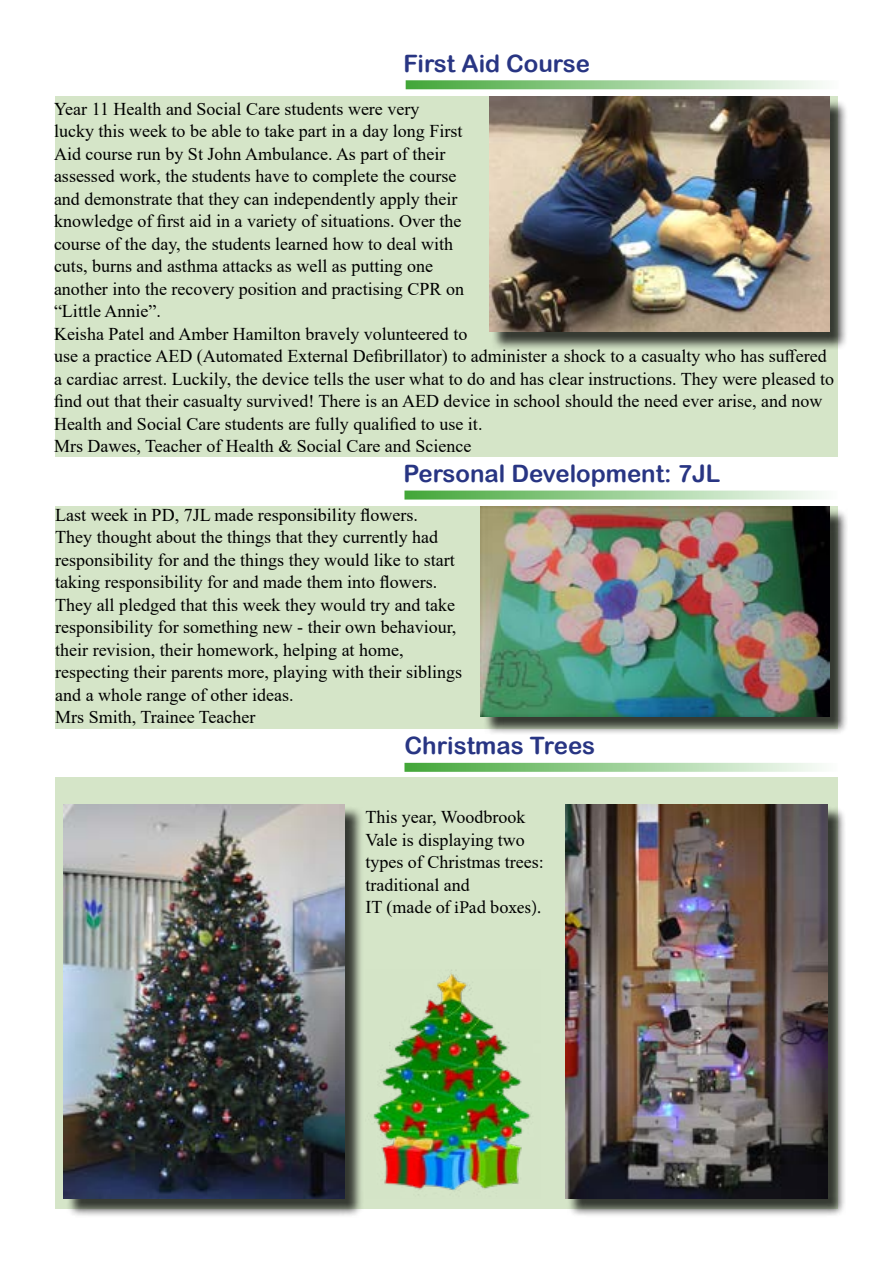
<style>
.page{position:relative;width:893px;height:1263px;background:#fff}
.page>*{position:absolute;margin:0;border:0;box-sizing:border-box;transform-origin:0 0}
.t1{font:24px "Arial Rounded MT Bold";color:#283583}
.t2{font:18px/22.5px "Times New Roman";color:#000}
.t3{font:18px "Minion Pro";color:#000}
.s1{font-family:"Times New Roman"}
</style>
<div class="page">
<div style="left:55px;top:506px;width:783px;height:222px;background:#d5e5c8"></div>
<div style="left:55px;top:97px;width:783px;height:360px;background:#d5e5c8"></div>
<svg style="left:406px;top:80px;width:416px;height:9px;background:#9ed199"></svg>
<div style="left:483px;top:509px;width:365px;height:226px;background:#000;opacity:.75"></div>
<img style="left:481px;top:506px;width:348px;height:210px">
<svg style="left:404px;top:491px;width:416px;height:9px;background:#a0d29b"></svg>
<div style="left:492px;top:99px;width:357px;height:251px;background:#000;opacity:.75"></div>
<img style="left:489px;top:97px;width:341px;height:235px">
<div style="left:55px;top:777px;width:783px;height:432px;background:#d5e5c8"></div>
<svg style="left:404px;top:763px;width:416px;height:9px;background:#9dd098"></svg>
<div style="left:66px;top:807px;width:297px;height:411px;background:#000;opacity:.75"></div>
<img style="left:64px;top:804px;width:280px;height:395px">
<div style="left:567px;top:807px;width:279px;height:411px;background:#000;opacity:.75"></div>
<img style="left:565px;top:804px;width:262px;height:395px">
<img style="left:373px;top:970px;width:158px;height:225px">
<h1 class="t1" style="left:403px;top:49px;width:188px">First Aid Course</h1>
<p class="t2" style="left:54px;top:97px;width:782px">Year 11 Health and Social Care students were very<br>lucky this week to be able to take part in a day long First<br>Aid course run by St John Ambulance. As part of their<br>assessed work, the students have to complete the course<br>and demonstrate that they can independently apply their<br>knowledge of first aid in a variety of situations. Over the<br>course of the day, the students learned how to deal with<br>cuts, burns and asthma attacks as well as putting one<br>another into the recovery position and practising CPR on<br>“Little Annie”.<br>Keisha Patel and Amber Hamilton bravely volunteered to<br>use a practice AED (Automated External Defibrillator) to administer a shock to a casualty who has suffered a cardiac arrest. Luckily, the device tells the user what to do and has clear instructions. They were pleased to find out that their casualty survived! There is an AED device in school should the need ever arise, and now Health and Social Care students are fully qualified to use it.<br>Mrs Dawes, Teacher of Health &amp; Social Care and Science</p>
<h1 class="t1" style="left:403px;top:459px;width:318px">Personal Development: 7JL</h1>
<p class="t2" style="left:55px;top:503px;width:408px">Last week in PD, 7JL made responsibility flowers.<br>They thought about the things that they currently had responsibility for and the things they would like to start taking responsibility for and made them into flowers.<br>They all pledged that this week they would try and take responsibility for something new - their own behaviour, their revision, their homework, helping at home, respecting their parents more, playing with their siblings and a whole range of other ideas.<br>Mrs Smith, Trainee Teacher</p>
<h1 class="t1" style="left:404px;top:732px;width:192px">Christmas Trees</h1>
<p class="t2" style="left:365px;top:805px;width:180px">This year, Woodbrook<br>Vale is displaying two types of Christmas trees: traditional and</p>
<p class="t3" style="left:365px;top:896px;width:177px"><span class="s1">IT (ma</span>de of iPad boxes).</p>
</div>
